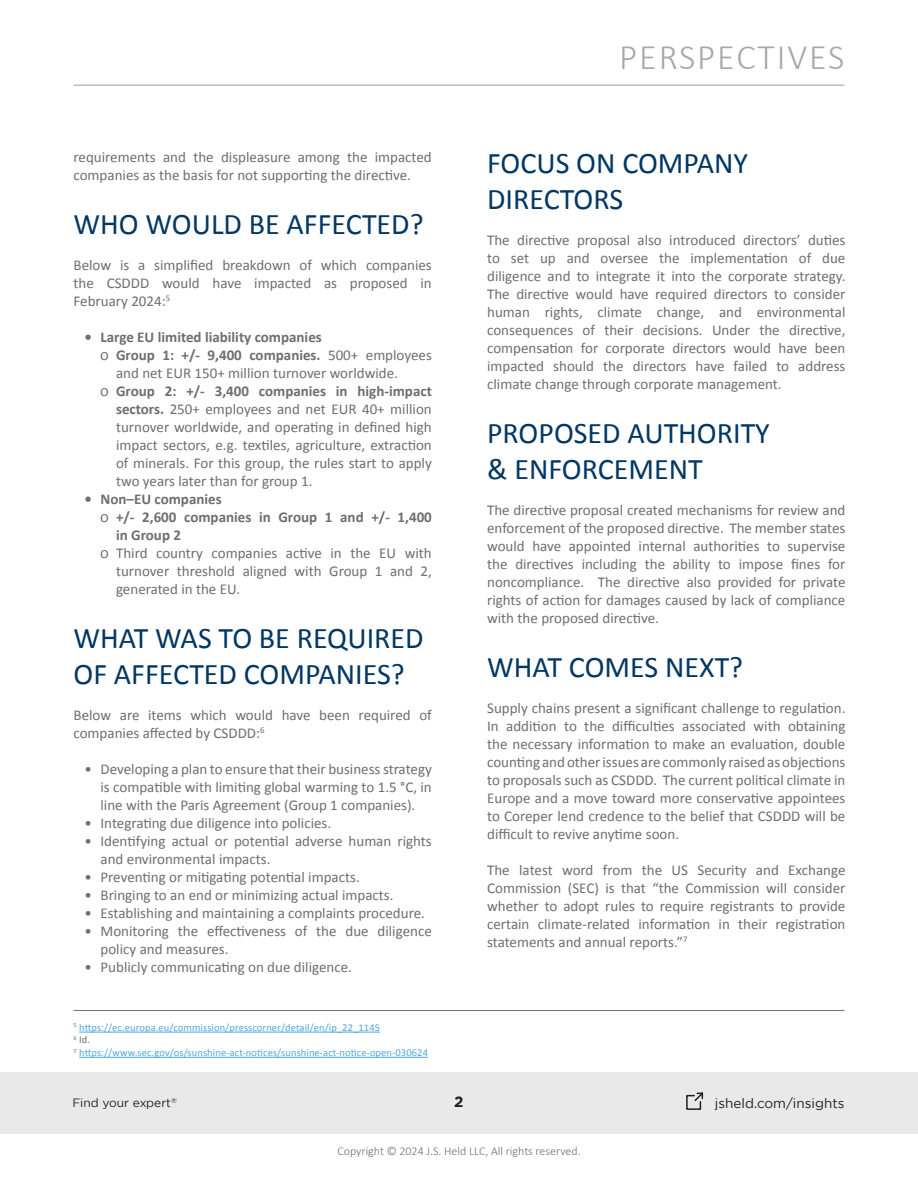
<style>
.page{position:relative;width:918px;height:1188px;background:#fff}
.page>*{position:absolute;margin:0;border:0;box-sizing:border-box;transform-origin:0 0}
.t1{font:300 36px "Calibri";letter-spacing:.05em;color:#a6a8aa}
.Main_Titles{font:30px/36px "Calibri";color:#003764}
.Text_Styles{font:15px/18px "Calibri";color:#6d6e70;text-align:justify}
.t2{font:700 15px/18px "Calibri";color:#6d6e70}
.t3{font:700 15px "Gotham";color:#231f20}
.t4{font:13.5px "Gotham";color:#231f20}
.t5{font:300 12px "Calibri";color:#6d6e70}
.t6{font:12px "Gotham";color:#241f21}
.t7{font:10.5px "Calibri";letter-spacing:.01em;color:#4da8dd}
.t8{font:10.5px "Calibri";color:#6d6e70}
.t9{font:7.05px "Gotham";color:#241f21}
.s1{font-weight:700}
.s2{font-weight:400}
</style>
<div class="page">
<div style="left:0;top:1072px;width:918px;height:62px;background:#e9e9e9"></div>
<hr style="left:74px;top:85px;width:770px;height:1px;background:#a6a8ab">
<svg style="left:686px;top:1092px;width:18px;height:18px"></svg>
<hr style="left:74px;top:1010px;width:770px;height:1px;background:#6d6e70">
<hr style="left:79px;top:1032px;width:301px;height:1px;background:#4da8dd">
<hr style="left:79px;top:1057px;width:349px;height:1px;background:#4da8dd">
<p class="Text_Styles" style="left:74px;top:147px;width:360px">requirements and the displeasure among the impacted companies as the basis for not supporting the directive.</p>
<p class="Main_Titles" style="left:74px;top:205px;width:352px">WHO WOULD BE AFFECTED?</p>
<p class="Text_Styles" style="left:74px;top:255px;width:360px">Below is a simplified breakdown of which companies the CSDDD would have impacted as proposed in February 2024:<sup>5</sup></p>
<p class="t2" style="left:85px;top:328px;width:239px">• Large EU limited liability companies</p>
<p class="Text_Styles" style="left:116px;top:345px;width:317px;text-indent:-16px">Ê <span class="s1">Group 1: +/- 9,400 companies.</span> 500+ employees and net EUR 150+ million turnover worldwide.</p>
<p class="Text_Styles" style="left:116px;top:381px;width:317px;text-indent:-16px">Ê <span class="s1">Group 2: +/- 3,400 companies in high-impact sectors.</span> 250+ employees and net EUR 40+ million turnover worldwide, and operating in defined high impact sectors, e.g. textiles, agriculture, extraction of minerals. For this group, the rules start to apply two years later than for group 1.</p>
<p class="t2" style="left:85px;top:490px;width:139px">• Non–EU companies</p>
<p class="t2" style="left:116px;top:508px;width:317px;text-indent:-16px"><span class="s2">Ê</span> +/- 2,600 companies in Group 1 and +/- 1,400 in Group 2</p>
<p class="Text_Styles" style="left:116px;top:543px;width:317px;text-indent:-16px">Ê Third country companies active in the EU with turnover threshold aligned with Group 1 and 2, generated in the EU.</p>
<p class="Main_Titles" style="left:74px;top:619px;width:352px">WHAT WAS TO BE REQUIRED<br>OF AFFECTED COMPANIES?</p>
<p class="Text_Styles" style="left:74px;top:705px;width:360px">Below are items which would have been required of companies affected by CSDDD:<sup>6</sup></p>
<p class="Text_Styles" style="left:101px;top:759px;width:333px;text-indent:-16px">• Developing a plan to ensure that their business strategy is compatible with limiting global warming to 1.5 °C, in line with the Paris Agreement (Group 1 companies).</p>
<p class="Text_Styles" style="left:85px;top:813px;width:248px">• Integrating due diligence into policies.</p>
<p class="Text_Styles" style="left:101px;top:831px;width:333px;text-indent:-16px">• Identifying actual or potential adverse human rights and environmental impacts.</p>
<p class="Text_Styles" style="left:85px;top:867px;width:277px">• Preventing or mitigating potential impacts.</p>
<p class="Text_Styles" style="left:85px;top:885px;width:311px">• Bringing to an end or minimizing actual impacts.</p>
<p class="Text_Styles" style="left:85px;top:903px;width:342px">• Establishing and maintaining a complaints procedure.</p>
<p class="Text_Styles" style="left:101px;top:921px;width:333px;text-indent:-16px">• Monitoring the effectiveness of the due diligence policy and measures.</p>
<p class="Text_Styles" style="left:85px;top:957px;width:269px">• Publicly communicating on due diligence.</p>
<p class="t7" style="left:74px;top:1021px;width:308px"><sup>5</sup> https://ec.europa.eu/commission/presscorner/detail/en/ip_22_1145</p>
<p class="t8" style="left:74px;top:1034px;width:18px"><sup>6</sup> Id.</p>
<p class="t7" style="left:74px;top:1046px;width:356px"><sup>7</sup> https://www.sec.gov/os/sunshine-act-notices/sunshine-act-notice-open-030624</p>
<h1 class="t1" style="left:619px;top:35px;width:227px">PERSPECTIVES</h1>
<p class="Main_Titles" style="left:487px;top:144px;width:263px">FOCUS ON COMPANY<br>DIRECTORS</p>
<p class="Text_Styles" style="left:487px;top:230px;width:360px">The directive proposal also introduced directors’ duties to set up and oversee the implementation of due diligence and to integrate it into the corporate strategy.<br>The directive would have required directors to consider human rights, climate change, and environmental consequences of their decisions. Under the directive, compensation for corporate directors would have been impacted should the directors have failed to address climate change through corporate management.</p>
<p class="Main_Titles" style="left:487px;top:414px;width:284px">PROPOSED AUTHORITY &amp; ENFORCEMENT</p>
<p class="Text_Styles" style="left:487px;top:500px;width:360px">The directive proposal created mechanisms for review and enforcement of the proposed directive. The member states would have appointed internal authorities to supervise the directives including the ability to impose fines for noncompliance. The directive also provided for private rights of action for damages caused by lack of compliance with the proposed directive.</p>
<p class="Main_Titles" style="left:487px;top:648px;width:258px">WHAT COMES NEXT?</p>
<p class="Text_Styles" style="left:487px;top:698px;width:360px">Supply chains present a significant challenge to regulation.<br>In addition to the difficulties associated with obtaining the necessary information to make an evaluation, double counting and other issues are commonly raised as objections to proposals such as CSDDD. The current political climate in Europe and a move toward more conservative appointees to Coreper lend credence to the belief that CSDDD will be difficult to revive anytime soon.</p>
<p class="Text_Styles" style="left:487px;top:860px;width:360px">The latest word from the US Security and Exchange Commission (SEC) is that “the Commission will consider whether to adopt rules to require registrants to provide certain climate-related information in their registration statements and annual reports.”<sup>7</sup></p>
<p class="t6" style="left:72px;top:1096px;width:100px">Find your expert</p>
<p class="t3" style="left:454px;top:1093px;width:11px">2</p>
<p class="t4" style="left:715px;top:1095px;width:131px">jsheld.com/insights</p>
<p class="t9" style="left:171px;top:1096px;width:7px">®</p>
<p class="t5" style="left:337px;top:1144px;width:245px">Copyright © 2024 J.S. Held LLC, All rights reserved.</p>
</div>
